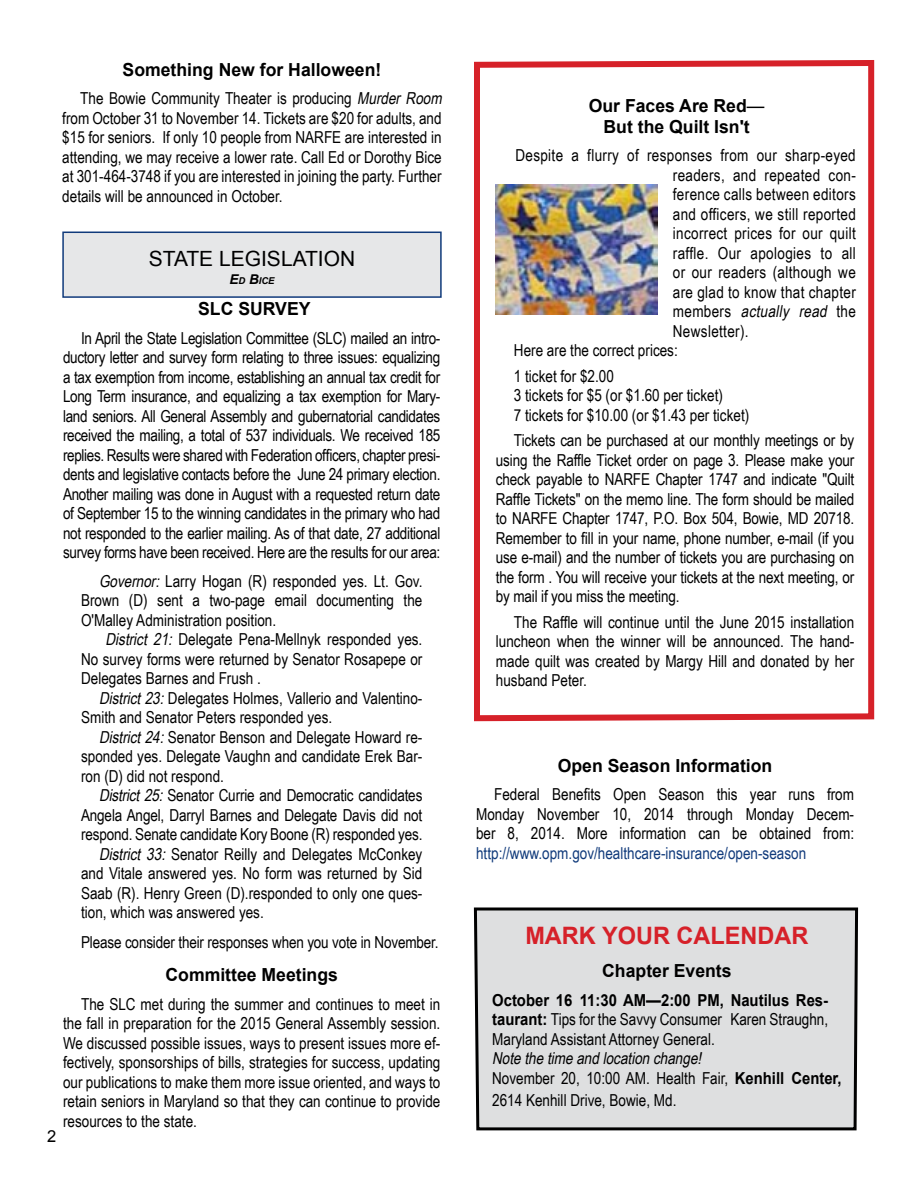
<style>
.page{position:relative;width:918px;height:1188px;background:#fff}
.page>*{position:absolute;margin:0;border:0;box-sizing:border-box;transform-origin:0 0}
.t1{font:700 24px "Arial";color:#d62129}
.t2{font:21px "Arial";color:#000}
.t3{font:700 18px/21px "Arial";color:#000;text-align:center}
.t4{font:16.5px/19.5px "Arial Narrow";color:#000;text-align:justify}
.t5{font:16.5px "Arial Narrow";letter-spacing:.02em;color:#000}
.t6{font:16.5px "Arial Narrow";color:#103a7b}
.t7{font:700 16.5px "Arial";color:#000;scale:.9 1}
.t8{font:italic 16.5px "Arial Narrow";color:#000}
.t9{font:16.5px "Arial";color:#000}
.t10{font:italic 700 9.45px "Arial";color:#000}
.s1{font-style:italic}
.s2{font-size:13.5px}
.s3{font-weight:400}
.s4{font-style:normal}
.s5{font-family:"Arial";font-weight:700}
</style>
<div class="page">
<div style="left:473px;top:907px;width:386px;height:224px;background:#dedfe0"></div>
<svg style="left:474px;top:60px;width:401px;height:662px"></svg>
<div style="left:63px;top:232px;width:378px;height:65px;background:#e6e7e8"></div>
<div style="left:62px;top:232px;width:380px;height:66px;border:2px solid #103a7b"></div>
<img style="left:496px;top:185px;width:162px;height:129px">
<p class="t3" style="left:123px;top:59px;width:260px">Something New for Halloween!</p>
<p class="t4" style="left:62px;top:88px;width:385px;text-align:left;text-indent:18px">The Bowie Community Theater is producing <span class="s1">Murder Room </span>from October 31 to November 14. Tickets are $20 for adults, and $15 for seniors. If only 10 people from NARFE are interested in attending, we may receive a lower rate. Call Ed or Dorothy Bice at 301-464-3748 if you are interested in joining the party. Further details will be announced in October.</p>
<p class="t2" style="left:149px;top:245px;width:95px">STATE LEGISLATI</p>
<p class="t2" style="left:324px;top:245px;width:30px">ON</p>
<p class="t10" style="left:229px;top:275px;width:47px"><span class="s2">E</span>d <span class="s2">B</span>ice</p>
<p class="t3" style="left:198px;top:299px;width:114px">SLC SURVEY</p>
<p class="t4" style="left:63px;top:327px;width:379px;text-indent:18px">In April the State Legislation Committee (SLC) mailed an intro&shy;ductory letter and survey form relating to three issues: equalizing a tax exemption from income, establishing an annual tax credit for Long Term insurance, and equalizing a tax exemption for Mary&shy;land seniors. All General Assembly and gubernatorial candidates received the mailing, a total of 537 individuals. We received 185 replies. Results were shared with Federation officers, chapter presi&shy;dents and legislative contacts before the June 24 primary election.<br>Another mailing was done in August with a requested return date of September 15 to the winning candidates in the primary who had not responded to the earlier mailing. As of that date, 27 additional survey forms have been received. Here are the results for our area:</p>
<p class="t4" style="left:81px;top:570px;width:343px;text-indent:18px"><span class="s1">Governor:</span> Larry Hogan (R) responded yes. Lt. Gov.<br>Brown (D) sent a two-page email documenting the O'Malley Administration position.</p>
<p class="t4" style="left:81px;top:629px;width:343px;text-indent:24px"><span class="s1">District 21:</span> Delegate Pena-Mellnyk responded yes.<br>No survey forms were returned by Senator Rosapepe or Delegates Barnes and Frush .</p>
<p class="t4" style="left:81px;top:687px;width:343px;text-indent:18px"><span class="s1">District23:</span>Delegates Holmes, Vallerio and Valentino-<br>Smith and Senator Peters responded yes.</p>
<p class="t4" style="left:81px;top:726px;width:343px;text-indent:18px"><span class="s1">District24:</span>Senator Benson and Delegate Howard re&shy;sponded yes. Delegate Vaughn and candidate Erek Bar&shy;ron (D) did not respond.</p>
<p class="t4" style="left:99px;top:785px;width:325px"><span class="s1">District25:</span>Senator Currie and Democratic candidates</p>
<p class="t4" style="left:81px;top:804px;width:343px">Angela Angel, Darryl Barnes and Delegate Davis did not</p>
<p class="t4" style="left:81px;top:824px;width:343px">respond. Senate candidate Kory Boone (R) responded yes.</p>
<p class="t4" style="left:99px;top:843px;width:325px"><span class="s1">District 33:</span> Senator Reilly and Delegates McConkey</p>
<p class="t4" style="left:81px;top:863px;width:343px">and Vitale answered yes. No form was returned by Sid</p>
<p class="t4" style="left:81px;top:882px;width:343px">Saab (R). Henry Green (D).responded to only one ques-</p>
<p class="t4" style="left:81px;top:902px;width:184px">tion, which was answered yes.</p>
<p class="t4" style="left:81px;top:932px;width:359px">Please consider their responses when you vote in November.</p>
<p class="t3" style="left:166px;top:965px;width:174px">Committee Meetings</p>
<p class="t4" style="left:63px;top:993px;width:379px;text-indent:18px">The SLC met during the summer and continues to meet in the fall in preparation for the 2015 General Assembly session.<br>We discussed possible issues, ways to present issues more ef&shy;fectively, sponsorships of bills, strategies for success, updating our publications to make them more issue oriented, and ways to retain seniors in Maryland so that they can continue to provide resources to the state.</p>
<p class="t9" style="left:47px;top:1125px;width:11px">2</p>
<p class="t3" style="left:589px;top:96px;width:177px">Our Faces Are Red<span class="s3">—<br></span>But the Quilt Isn't</p>
<p class="t5" style="left:515px;top:143px;width:342px">Despite a flurry of responses from our sharp-eyed</p>
<p class="t5" style="left:673px;top:163px;width:185px">readers, and repeated con-</p>
<p class="t5" style="left:673px;top:182px;width:184px">ference calls between editors</p>
<p class="t5" style="left:673px;top:202px;width:185px">and officers, we still reported</p>
<p class="t5" style="left:673px;top:221px;width:184px">incorrect prices for our quilt</p>
<p class="t5" style="left:673px;top:241px;width:184px">raffle. Our apologies to all</p>
<p class="t5" style="left:673px;top:260px;width:184px">or our readers (although we</p>
<p class="t5" style="left:673px;top:280px;width:185px">are glad to know that chapter</p>
<p class="t8" style="left:673px;top:299px;width:185px"><span class="s4">m e m b e rs</span> actually read <span class="s4">t h e</span></p>
<p class="t5" style="left:673px;top:319px;width:77px">Newsletter).</p>
<p class="t4" style="left:514px;top:340px;width:165px">Here are the correct prices:</p>
<p class="t4" style="left:514px;top:366px;width:237px;text-align:left">1 ticket for $2.00<br>3 tickets for $5 (or $1.60 per ticket)<br>7 tickets for $10.00 (or $1.43 per ticket)</p>
<p class="t4" style="left:496px;top:430px;width:360px;text-indent:18px">Tickets can be purchased at our monthly meetings or by using the Raffle Ticket order on page 3. Please make your check payable to NARFE Chapter 1747 and indicate "Quilt Raffle Tickets" on the memo line. The form should be mailed to NARFE Chapter 1747, P.O. Box 504, Bowie, MD 20718.<br>Remember to fill in your name, phone number, e-mail (if you use e-mail) and the number of tickets you are purchasing on the form . You will receive your tickets at the next meeting, or by mail if you miss the meeting.</p>
<p class="t4" style="left:496px;top:612px;width:360px;text-indent:18px">The Raffle will continue until the June 2015 installation luncheon when the winner will be announced. The hand&shy;made quilt was created by Margy Hill and donated by her husband Peter.</p>
<p class="t3" style="left:558px;top:756px;width:216px">Open Season Information</p>
<p class="t4" style="left:476px;top:784px;width:380px;text-indent:18px">Federal Benefits Open Season this year runs from Monday November 10, 2014 through Monday Decem&shy;ber 8, 2014. More information can be obtained from:</p>
<p class="t6" style="left:476px;top:841px;width:332px">http://www.opm.gov/healthcare-insurance/open-season</p>
<h1 class="t1" style="left:525px;top:920px;width:285px">MARK YOUR CALENDAR</h1>
<p class="t3" style="left:602px;top:961px;width:131px">Chapter Events</p>
<p class="t7" style="left:492px;top:989px;width:375px">October 16 11:30 AM—2:00 PM, Nautilus Res-</p>
<p class="t4" style="left:492px;top:1009px;width:338px"><span class="s5">taurant:</span> Tips for the Savvy Consumer Karen Straughn,<br>Maryland Assistant Attorney General.</p>
<p class="t4" style="left:492px;top:1048px;width:351px"><span class="s1">Notethetimeandlocationchange!<br></span>November 20, 10:00 AM. Health Fair, <span class="s5">Kenhill Center,</span></p>
<p class="t4" style="left:492px;top:1089px;width:186px">2614 Kenhill Drive, Bowie, Md.</p>
</div>
